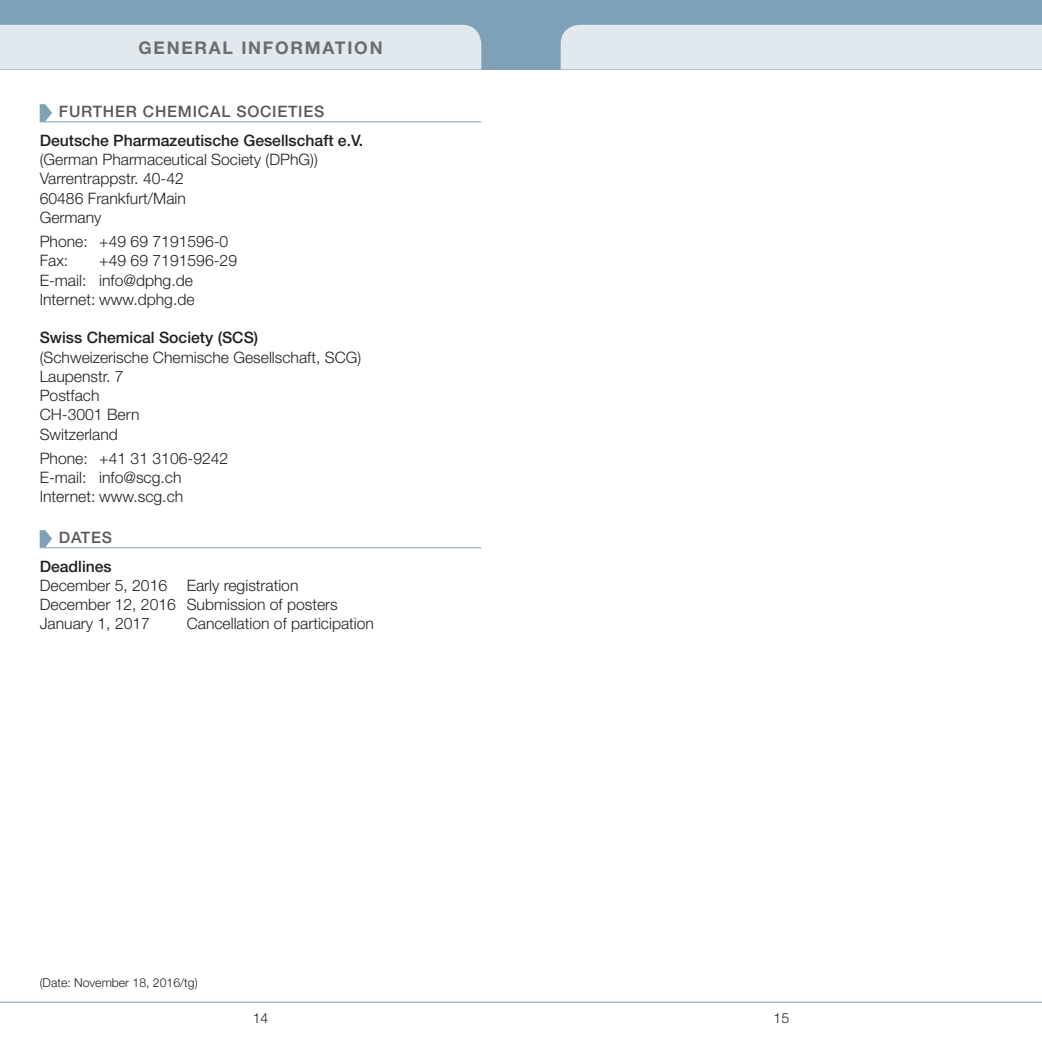
<style>
.page{position:relative;width:1042px;height:1042px;background:#fff}
.page>*{position:absolute;margin:0;border:0;box-sizing:border-box;transform-origin:0 0}
.t1{font:700 17.5px "Helvetica Neue";letter-spacing:.1em;color:#6c6d70}
.t2{font:300 15.75px/19.2px "Helvetica Neue";color:#231f20}
.t3{font:500 15.75px "Helvetica Neue";color:#231f20}
.t4{font:500 15.75px "Helvetica Neue";letter-spacing:.05em;color:#57585a}
.t5{font:300 14px "Helvetica Neue";color:#231f20}
.t6{font:300 12.25px "Helvetica Neue";color:#231f20}
</style>
<div class="page">
<div style="left:0;top:0;width:1042px;height:69px;background:#7ea1b7"></div>
<div style="left:0;top:25px;width:481px;height:44px;background:#e1e9ef"></div>
<div style="left:561px;top:25px;width:481px;height:44px;background:#e1e9ef"></div>
<hr style="left:0;top:1002px;width:521px;height:1px;background:#7ea1b7">
<hr style="left:521px;top:1002px;width:521px;height:1px;background:#7ea1b7">
<hr style="left:40px;top:122px;width:441px;height:1px;background:#7ea1b7">
<hr style="left:40px;top:547px;width:441px;height:1px;background:#7ea1b7">
<svg style="left:40px;top:104px;width:12px;height:18px"></svg>
<svg style="left:40px;top:530px;width:12px;height:17px"></svg>
<p class="t1" style="left:139px;top:37px;width:246px">GENERAL INFORMATION</p>
<p class="t4" style="left:59px;top:102px;width:267px">FURTHER CHEMICAL SOCIETIES</p>
<p class="t3" style="left:40px;top:131px;width:325px">Deutsche Pharmazeutische Gesellschaft e.V.</p>
<p class="t2" style="left:40px;top:149px;width:280px">(German Pharmaceutical Society (DPhG))<br>Varrentrappstr. 40-42<br>60486 Frankfurt/Main<br>Germany</p>
<p class="t2" style="left:40px;top:231px;width:190px">Phone: +49 69 7191596-0<br>Fax:</p>
<p class="t2" style="left:40px;top:251px;width:199px;text-indent:60px">+49 69 7191596-29<br>E-mail: info@dphg.de<br>Internet: www.dphg.de</p>
<p class="t3" style="left:40px;top:328px;width:220px">Swiss Chemical Society (SCS)</p>
<p class="t2" style="left:40px;top:347px;width:323px">(Schweizerische Chemische Gesellschaft, SCG)<br>Laupenstr. 7<br>Postfach<br>CH-3001 Bern<br>Switzerland</p>
<p class="t2" style="left:40px;top:448px;width:190px">Phone: +41 31 3106-9242<br>E-mail: info@scg.ch<br>Internet: www.scg.ch</p>
<p class="t4" style="left:59px;top:527px;width:55px">DATES</p>
<p class="t3" style="left:40px;top:557px;width:74px">Deadlines</p>
<p class="t2" style="left:40px;top:575px;width:300px">December 5, 2016 Early registration<br>December 12, 2016 Submission of posters<br>January 1, 2017</p>
<p class="t2" style="left:187px;top:614px;width:189px">Cancellation of participation</p>
<p class="t6" style="left:40px;top:975px;width:159px">(Date: November 18, 2016/tg)</p>
<p class="t5" style="left:253px;top:1010px;width:17px">14</p>
<p class="t5" style="left:773px;top:1010px;width:17px">15</p>
</div>
